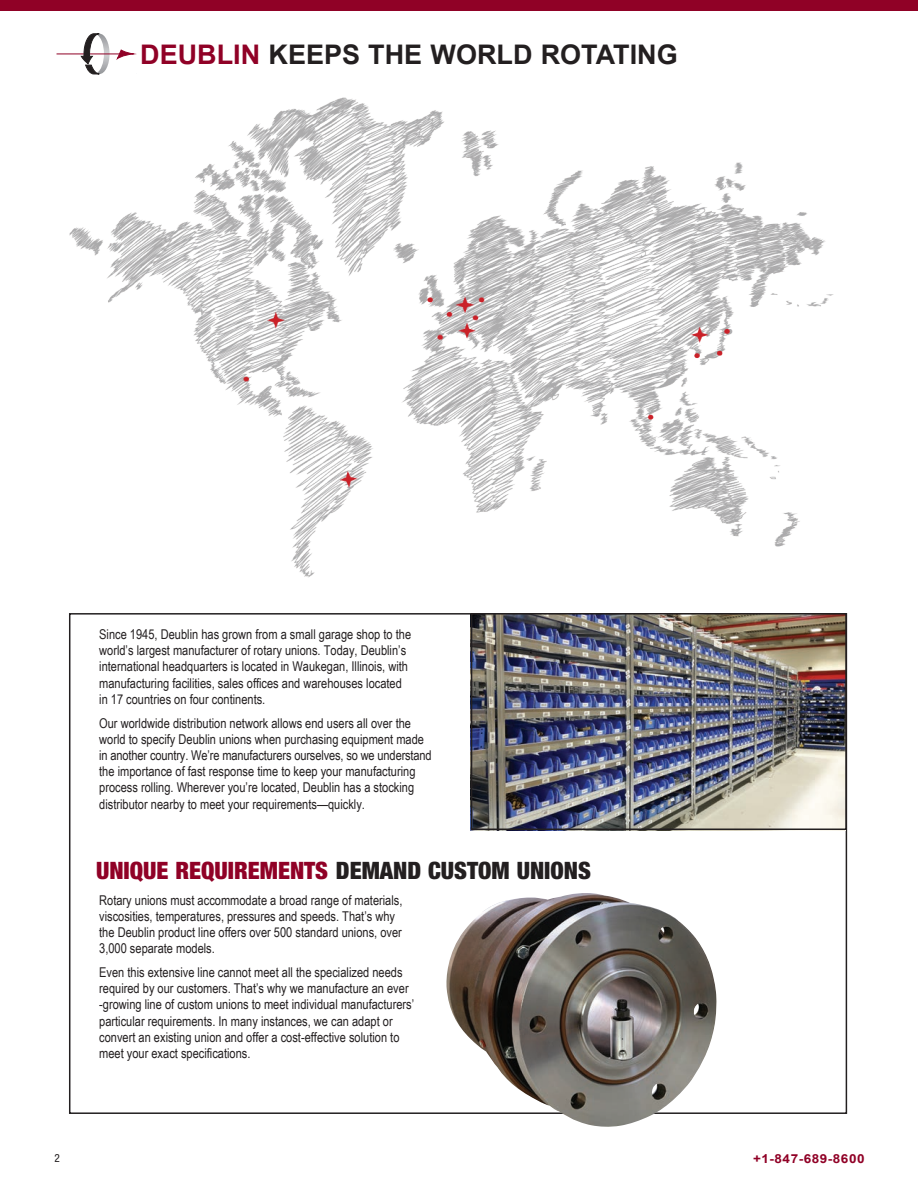
<style>
.page{position:relative;width:918px;height:1188px;background:#fff}
.page>*{position:absolute;margin:0;border:0;box-sizing:border-box;transform-origin:0 0}
.t1{font:700 27px "Arial";color:#231f20}
.t2{font:900 condensed 24px "Helvetica Neue";color:#900126}
.Body{font:13.5px/16.2px "Arial Narrow";color:#231f20}
.t3{font:700 12.45px "Arial";letter-spacing:.04em;color:#900126;scale:1.09 1}
.t4{font:condensed 11.25px "Helvetica Neue";color:#231f20}
.s1{color:#900126}
.s2{color:#231f20}
</style>
<div class="page">
<div style="left:0;top:0;width:918px;height:11px;background:#900126"></div>
<svg style="left:117px;top:50px;width:19px;height:10px"></svg>
<hr style="left:90px;top:53px;width:31px;height:1px;background:#900126">
<svg style="left:57px;top:34px;width:53px;height:40px"></svg>
<img style="left:69px;top:97px;width:765px;height:481px">
<img style="left:446px;top:893px;width:271px;height:234px">
<img style="left:474px;top:616px;width:370px;height:211px">
<div style="left:471px;top:613px;width:376px;height:217px;border:2px solid #231f20"></div>
<p class="t1" style="left:140px;top:37px;width:539px"><span class="s1">DEUBLIN</span> KEEPS THE WORLD ROTATING</p>
<p class="Body" style="left:99px;top:626px;width:313px">Since 1945, Deublin has grown from a small garage shop to the world’s largest manufacturer of rotary unions. Today, Deublin’s international headquarters is located in Waukegan, Illinois, with manufacturing facilities, sales offices and warehouses located in 17 countries on four continents.</p>
<p class="Body" style="left:99px;top:714px;width:334px">Our worldwide distribution network allows end users all over the world to specify Deublin unions when purchasing equipment made in another country. We’re manufacturers ourselves, so we understand the importance of fast response time to keep your manufacturing process rolling. Wherever you’re located, Deublin has a stocking distributor nearby to meet your requirements—quickly.</p>
<p class="t2" style="left:96px;top:856px;width:496px">UNIQUE REQUIREMENTS <span class="s2">DEMAND CUSTOM UNIONS</span></p>
<p class="Body" style="left:99px;top:891px;width:305px">Rotary unions must accommodate a broad range of materials, viscosities, temperatures, pressures and speeds. That’s why the Deublin product line offers over 500 standard unions, over 3,000 separate models.</p>
<p class="Body" style="left:99px;top:964px;width:317px">Even this extensive line cannot meet all the specialized needs required by our customers. That’s why we manufacture an ever -growing line of custom unions to meet individual manufacturers’ particular requirements. In many instances, we can adapt or convert an existing union and offer a cost-effective solution to meet your exact specifications.</p>
<p class="t4" style="left:55px;top:1152px;width:7px">2</p>
<p class="t3" style="left:753px;top:1151px;width:104px">+1-847-689-8600</p>
</div>
